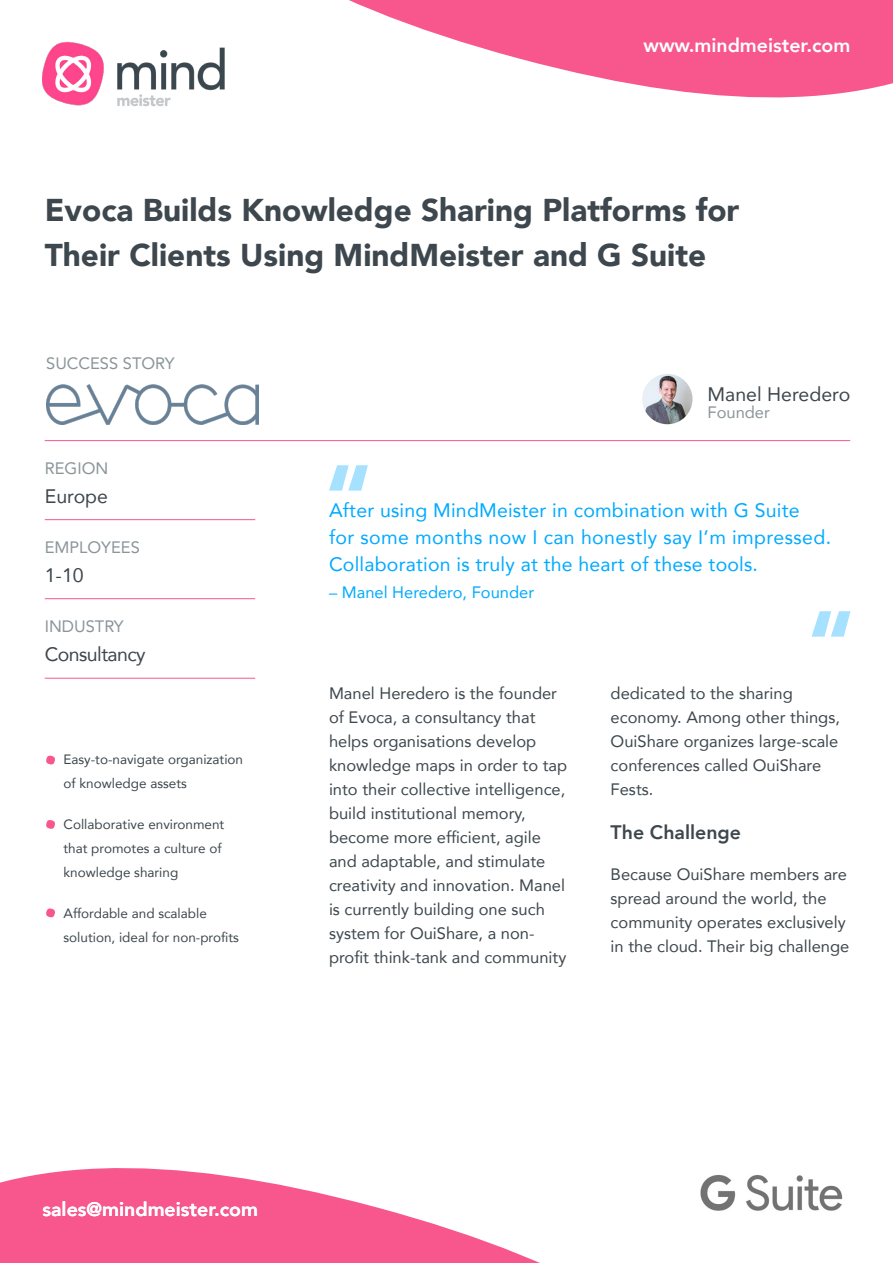
<style>
.page{position:relative;width:893px;height:1263px;background:#fff}
.page>*{position:absolute;margin:0;border:0;box-sizing:border-box;transform-origin:0 0}
.t1{font:900 31.5px/45px "Avenir";color:#3d474d}
.t2{font:19.5px/27px "Avenir";letter-spacing:.01em;color:#0af}
.t3{font:800 19.5px "Avenir";color:#fff}
.t4{font:19.5px "Avenir";color:#3d474d}
.t5{font:800 19.5px "Avenir";color:#3d474d}
.t6{font:19.5px "Avenir";letter-spacing:-.03em;color:#3d474d}
.t7{font:16.5px/24px "Avenir";color:#3d474d}
.t8{font:16.5px "Avenir";color:#8a9499}
.t9{font:16.5px "Avenir";color:#0af}
.t10{font:13.5px/24px "Avenir";color:#3d474d}
</style>
<div class="page">
<svg style="left:42px;top:0;width:851px;height:98px;fill:#f7578c"></svg>
<svg style="left:0;top:1168px;width:540px;height:95px;fill:#f7578c"></svg>
<img style="left:43px;top:39px;width:192px;height:68px">
<img style="left:642px;top:374px;width:50px;height:50px;border-radius:25px">
<hr style="left:45px;top:678px;width:210px;height:1px;background:#f7578c">
<svg style="left:329px;top:465px;width:39px;height:26px"></svg>
<svg style="left:812px;top:611px;width:38px;height:26px"></svg>
<hr style="left:45px;top:440px;width:805px;height:1px;background:#f7578c">
<img style="left:700px;top:1175px;width:143px;height:36px">
<img style="left:46px;top:385px;width:213px;height:39px">
<hr style="left:45px;top:519px;width:210px;height:1px;background:#f7578c">
<hr style="left:45px;top:598px;width:210px;height:1px;background:#f7578c">
<svg style="left:46px;top:908px;width:9px;height:10px"></svg>
<svg style="left:46px;top:820px;width:9px;height:9px"></svg>
<svg style="left:46px;top:755px;width:9px;height:10px"></svg>
<p class="t3" style="left:644px;top:30px;width:208px">www.mindmeister.com</p>
<h1 class="t1" style="left:45px;top:186px;width:696px">Evoca Builds Knowledge Sharing Platforms for<br>Their Clients Using MindMeister and G Suite</h1>
<p class="t8" style="left:46px;top:350px;width:130px">SUCCESS STORY</p>
<p class="t8" style="left:45px;top:454px;width:65px">REGION</p>
<p class="t4" style="left:45px;top:480px;width:65px">Europe</p>
<p class="t8" style="left:45px;top:534px;width:97px">EMPLOYEES</p>
<p class="t4" style="left:45px;top:559px;width:41px">1-10</p>
<p class="t8" style="left:45px;top:613px;width:80px">INDUSTRY</p>
<p class="t6" style="left:45px;top:639px;width:102px">Consultancy</p>
<p class="t10" style="left:64px;top:747px;width:181px">Easy-to-navigate organization of knowledge assets</p>
<p class="t10" style="left:64px;top:812px;width:162px">Collaborative environment that promotes a culture of knowledge sharing</p>
<p class="t10" style="left:64px;top:901px;width:177px">Affordable and scalable solution, ideal for non-profits</p>
<p class="t4" style="left:707px;top:378px;width:144px">Manel Heredero</p>
<p class="t8" style="left:707px;top:399px;width:64px">Founder</p>
<p class="t2" style="left:329px;top:496px;width:504px">After using MindMeister in combination with G Suite<br>for some months now I can honestly say I’m impressed.<br>Collaboration is truly at the heart of these tools.</p>
<p class="t9" style="left:329px;top:579px;width:207px">– Manel Heredero, Founder</p>
<p class="t7" style="left:329px;top:680px;width:240px">Manel Heredero is the founder of Evoca, a consultancy that helps organisations develop knowledge maps in order to tap into their collective intelligence, build institutional memory, become more efficient, agile and adaptable, and stimulate creativity and innovation. Manel is currently building one such system for OuiShare, a non&shy;profit think-tank and community</p>
<p class="t7" style="left:611px;top:681px;width:231px">dedicated to the sharing economy. Among other things,<br>OuiShare organizes large-scale conferences called OuiShare<br>Fests.</p>
<p class="t5" style="left:611px;top:817px;width:132px">The Challenge</p>
<p class="t7" style="left:611px;top:861px;width:240px">Because OuiShare members are spread around the world, the community operates exclusively in the cloud. Their big challenge</p>
<p class="t3" style="left:43px;top:1194px;width:217px">sales@mindmeister.com</p>
</div>
